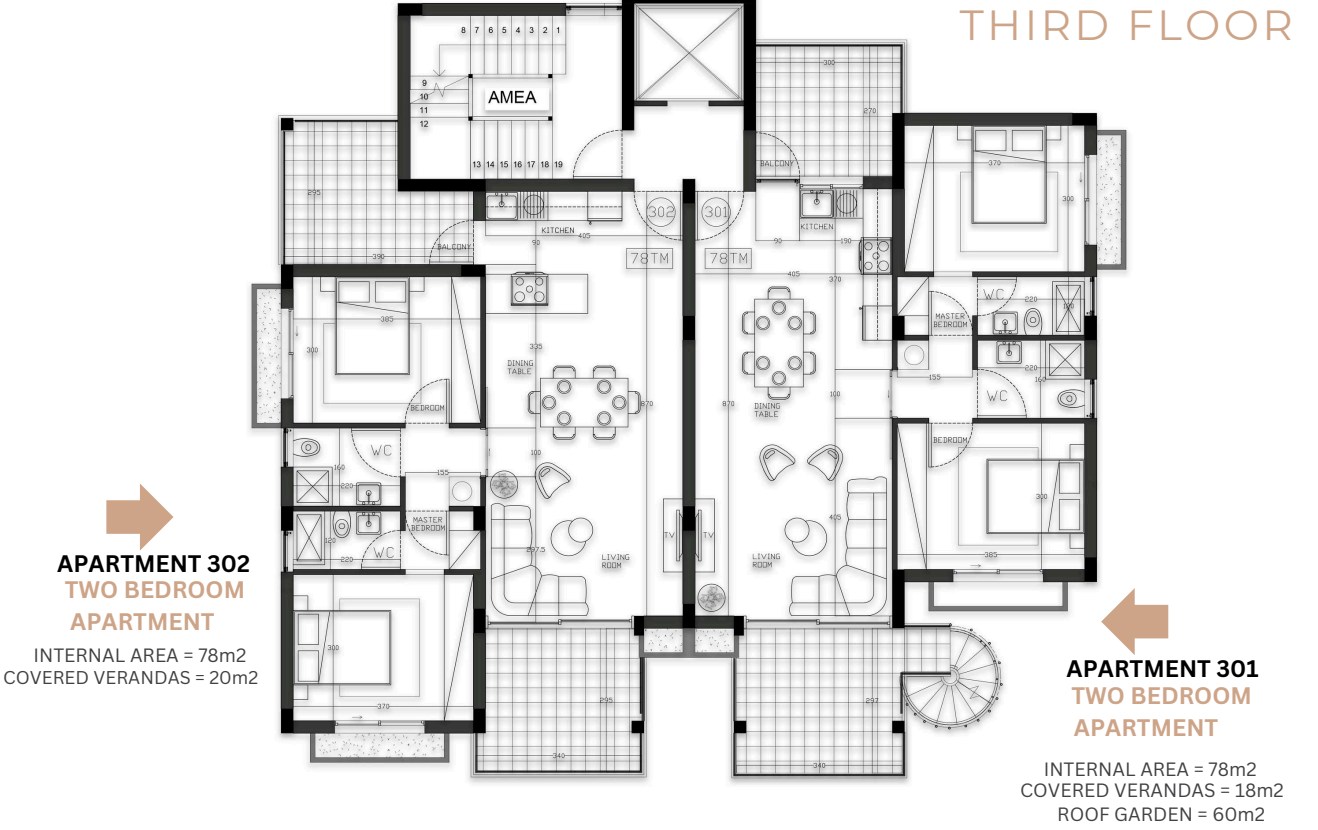
<style>
.page{position:relative;width:1318px;height:830px;background:#fff}
.page>*{position:absolute;margin:0;border:0;box-sizing:border-box;transform-origin:0 0}
.t1{font:42px "Montserrat";letter-spacing:.08em;color:#cda488}
.t2{font:700 23.25px/32.1px "Canva Sans";color:#cda488}
.t3{font:700 23.25px "Canva Sans";color:#000}
.t4{font:18.75px/21.5px "Canva Sans";color:#414042;text-align:center}
.t5{font:18px "Canva Sans";color:#414042}
</style>
<div class="page">
<img style="left:173px;top:0;width:996px;height:785px">
<svg style="left:1101px;top:588px;width:67px;height:67px"></svg>
<svg style="left:106px;top:483px;width:67px;height:67px"></svg>
<p class="t3" style="left:57px;top:547px;width:194px">APARTMENT 302</p>
<p class="t2" style="left:65px;top:573px;width:182px">TWO BEDROOM<br>APARTMENT</p>
<p class="t4" style="left:33px;top:644px;width:214px">INTERNAL AREA = 78m2</p>
<p class="t5" style="left:3px;top:664px;width:257px">COVERED VERANDAS = 20m2</p>
<h1 class="t1" style="left:960px;top:-1px;width:335px">THIRD FLOOR</h1>
<p class="t3" style="left:1067px;top:652px;width:194px">APARTMENT 301</p>
<p class="t2" style="left:1071px;top:679px;width:182px">TWO BEDROOM<br>APARTMENT</p>
<p class="t4" style="left:1020px;top:757px;width:265px">INTERNAL AREA = 78m2<br>COVERED VERANDAS = 18m2</p>
<p class="t4" style="left:1057px;top:802px;width:209px">ROOF GARDEN = 60m2</p>
</div>
